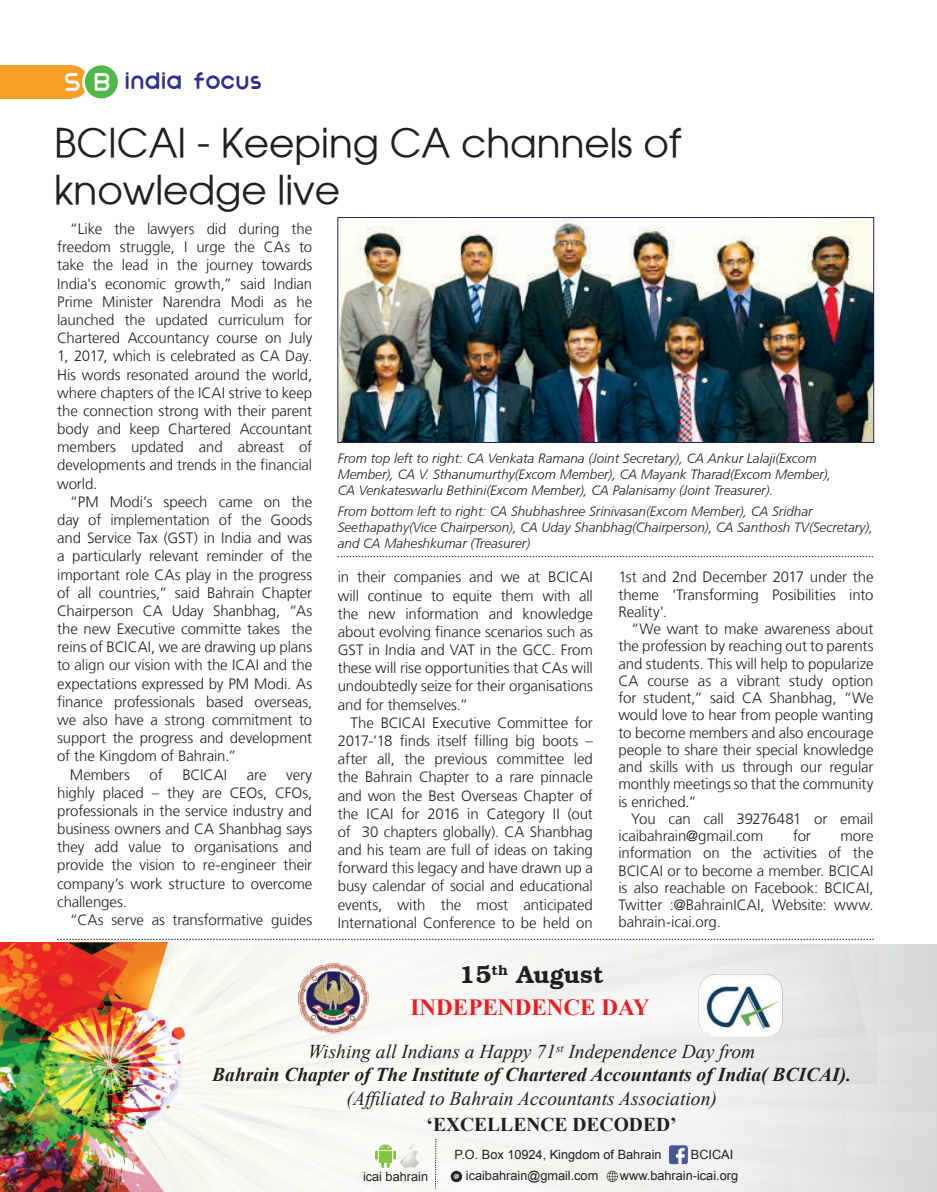
<style>
.page{position:relative;width:937px;height:1192px;background:#fff}
.page>*{position:absolute;margin:0;border:0;box-sizing:border-box;transform-origin:0 0}
.t1{font:39px/46.8px "Moderne";color:#231f20}
.t2{font:500 30px "cjust";color:#2e3092}
.t3{font:600 24.6px "Bookman";color:#231f20}
.t4{font:700 23.1px "Times New Roman";color:#ee1d23}
.t5{font:italic 700 19.5px/23.4px "Times New Roman";color:#231f20;text-align:center}
.t6{font:italic 19.5px "Times New Roman";color:#231f20}
.t7{font:700 19.5px "Times New Roman";color:#231f20}
.t8{font:300 15px/18.1px "Frutiger LT";letter-spacing:-.005em;color:#231f20;text-align:justify}
.t9{font:italic 300 13.5px/16.2px "Frutiger CE";color:#231f20}
.t10{font:12.75px "Arial";color:#231f20}
.s1{font-weight:400}
</style>
<div class="page">
<img style="left:340px;top:219px;width:532px;height:222px">
<div style="left:338px;top:217px;width:536px;height:226px;border:1px solid #241f5c"></div>
<svg style="left:338px;top:556px;width:535px;height:1px"></svg>
<div style="left:0;top:65px;width:72px;height:33px;background:#f89f28"></div>
<div style="left:85px;top:65px;width:33px;height:33px;background:#50b749;border-radius:50%"></div>
<svg style="left:65px;top:65px;width:44px;height:33px"></svg>
<img style="left:0;top:939px;width:937px;height:253px">
<h2 class="t2" style="left:124px;top:68px;width:139px">india focus</h2>
<h1 class="t1" style="left:54px;top:119px;width:629px">BCICAI - Keeping CA channels of knowledge live</h1>
<p class="t8" style="left:57px;top:220px;width:257px;text-indent:13px">“Like the lawyers did during the freedom struggle, I urge the CAs to take the lead in the journey towards India's economic growth,” said Indian Prime Minister Narendra Modi as he launched the updated curriculum for Chartered Accountancy course on July 1, 2017, which is celebrated as CA Day.<br>His words resonated around the world, where chapters of the ICAI strive to keep the connection strong with their parent body and keep Chartered Accountant members updated and abreast of developments and trends in the financial world.</p>
<p class="t8" style="left:70px;top:493px;width:244px">“PM Modi’s speech came on the</p>
<p class="t8" style="left:57px;top:511px;width:257px">day of implementation of the Goods</p>
<p class="t8" style="left:57px;top:529px;width:257px">and Service Tax (GST) in India and was</p>
<p class="t8" style="left:57px;top:547px;width:257px">a particularly relevant reminder of the</p>
<p class="t8" style="left:57px;top:566px;width:257px">important role CAs play in the progress</p>
<p class="t8" style="left:57px;top:584px;width:257px">of all countries,” said Bahrain Chapter</p>
<p class="t8" style="left:57px;top:602px;width:257px">Chairperson CA Uday Shanbhag, “As</p>
<p class="t8" style="left:57px;top:620px;width:257px">the new Executive committe takes the</p>
<p class="t8" style="left:57px;top:638px;width:257px">reins of BCICAI, we are drawing up plans</p>
<p class="t8" style="left:57px;top:656px;width:257px">to align our vision with the ICAI and the</p>
<p class="t8" style="left:57px;top:675px;width:257px">expectations expressed by PM Modi. As</p>
<p class="t8" style="left:57px;top:693px;width:257px">finance professionals based overseas,</p>
<p class="t8" style="left:57px;top:711px;width:257px">we also have a strong commitment to</p>
<p class="t8" style="left:57px;top:729px;width:257px">support the progress and development</p>
<p class="t8" style="left:57px;top:747px;width:181px">of the Kingdom of Bahrain.”</p>
<p class="t8" style="left:70px;top:765px;width:61px">Members</p>
<p class="t8" style="left:150px;top:765px;width:15px">of</p>
<p class="t8" style="left:182px;top:765px;width:46px">BCICAI</p>
<p class="t8" style="left:247px;top:765px;width:21px">are</p>
<p class="t8" style="left:57px;top:765px;width:257px;text-indent:229px">very highly placed – they are CEOs, CFOs, professionals in the service industry and business owners and CA Shanbhag says they add value to organisations and provide the vision to re-engineer their company’s work structure to overcome challenges.</p>
<p class="t8" style="left:70px;top:911px;width:244px">“CAs serve as transformative guides</p>
<p class="t9" style="left:338px;top:450px;width:495px">From top left to right: CA Venkata Ramana (Joint Secretary), CA Ankur Lalaji(Excom<br>Member), CA V. Sthanumurthy(Excom Member), CA Mayank Tharad(Excom Member),<br>CA Venkateswarlu Bethini(Excom Member), CA Palanisamy (Joint Treasurer).</p>
<p class="t9" style="left:338px;top:503px;width:537px">From bottom left to right: CA Shubhashree Srinivasan(Excom Member), CA Sridhar<br>Seethapathy(Vice Chairperson), CA Uday Shanbhag(Chairperson), CA Santhosh TV(Secretary), and CA Maheshkumar (Treasurer)</p>
<p class="t8" style="left:338px;top:568px;width:257px">in their companies and we at BCICAI will continue to equite them with all the new information and knowledge about evolving finance scenarios such as GST in India and VAT in the GCC. From these will rise opportunities that CAs will undoubtedly seize for their organisations and for themselves.”</p>
<p class="t8" style="left:338px;top:714px;width:257px;text-indent:13px">The BCICAI Executive Committee for 2017-’18 finds itself filling big boots – after all, the previous committee led the Bahrain Chapter to a rare pinnacle and won the Best Overseas Chapter of the ICAI for 2016 in Category II (out of 30 chapters globally). CA Shanbhag and his team are full of ideas on taking forward this legacy and have drawn up a busy calendar of social and educational events, with the most anticipated International Conference to be held on</p>
<p class="t8" style="left:618px;top:569px;width:257px;line-height:17.2px">1st and 2nd December 2017 under the theme 'Transforming Posibilities into Reality'.</p>
<p class="t8" style="left:618px;top:621px;width:257px;line-height:17.2px;text-indent:13px">“We want to make awareness about the profession by reaching out to parents and students. This will help to popularize CA course as a vibrant study option for student,” said CA Shanbhag, “We would love to hear from people wanting to become members and also encourage people to share their special knowledge and skills with us through our regular monthly meetings so that the community is enriched.”</p>
<p class="t8" style="left:618px;top:810px;width:257px;line-height:17.2px;text-indent:13px">You can call 39276481 or email icaibahrain@gmail.com</p>
<p class="t8" style="left:793px;top:827px;width:19px">for</p>
<p class="t8" style="left:618px;top:828px;width:257px;line-height:17.2px;text-indent:222px">more information on the activities of the BCICAI or to become a member. BCICAI is also reachable on Facebook: BCICAI, Twitter :@BahrainICAI, Website: www. bahrain-icai.org.</p>
<h3 class="t3" style="left:459px;top:960px;width:146px">15<sup>th</sup> August</h3>
<h3 class="t4" style="left:411px;top:991px;width:240px">INDEPENDENCE DAY</h3>
<h3 class="t5" style="left:212px;top:1039px;width:640px"><span class="s1">Wishing all Indians a Happy 71</span><sup>st</sup> <span class="s1">Independence Day from<br></span>Bahrain Chapter of The Institute of Chartered Accountants of India( BCICAI).</h3>
<h3 class="t6" style="left:347px;top:1085px;width:372px">(Affiliated to Bahrain Accountants Association)</h3>
<h3 class="t7" style="left:427px;top:1111px;width:252px">‘EXCELLENCE DECODED’</h3>
<p class="t10" style="left:455px;top:1147px;width:209px">P.O. Box 10924, Kingdom of Bahrain</p>
<p class="t10" style="left:691px;top:1147px;width:44px">BCICAI</p>
<p class="t10" style="left:363px;top:1169px;width:67px">icai bahrain</p>
<p class="t10" style="left:466px;top:1169px;width:134px">icaibahrain@gmail.com</p>
<p class="t10" style="left:620px;top:1169px;width:120px">www.bahrain-icai.org</p>
</div>
